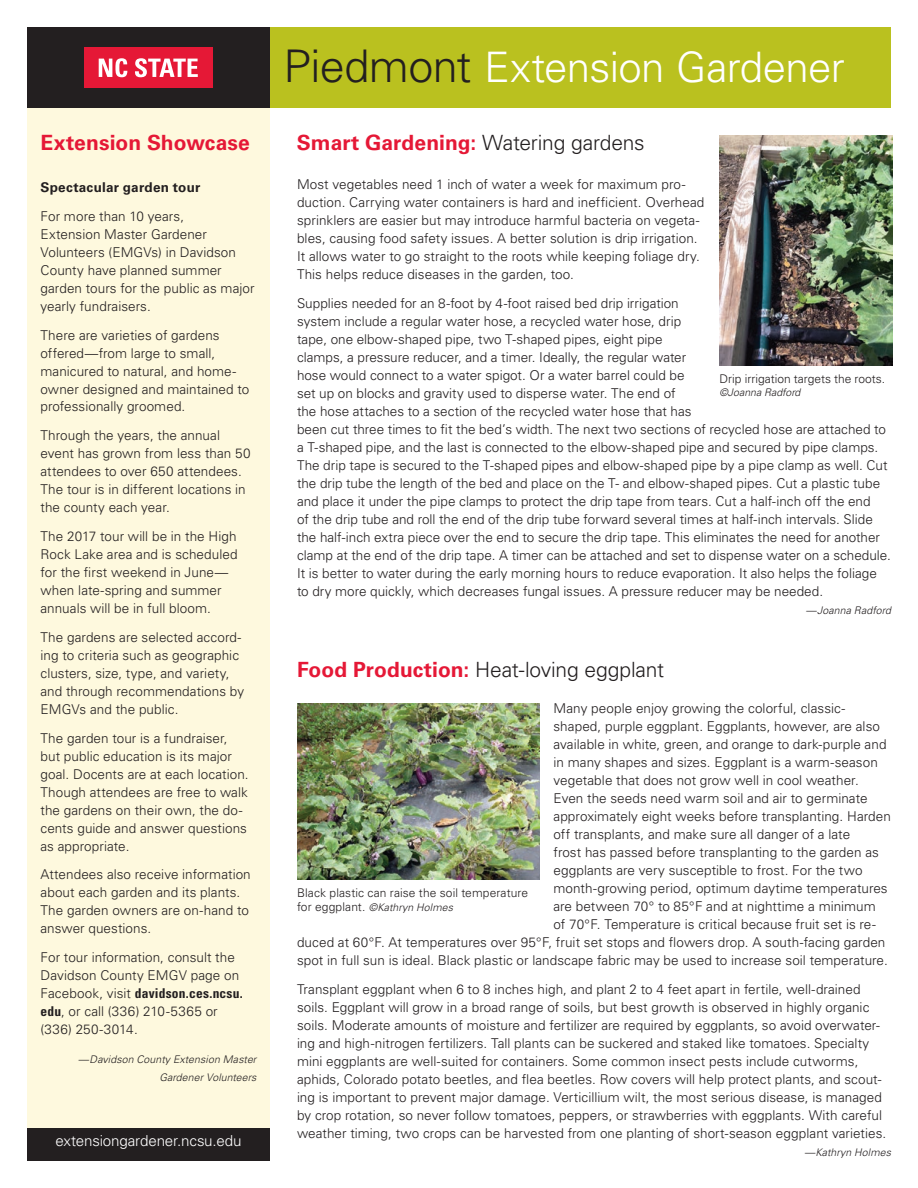
<style>
.page{position:relative;width:918px;height:1188px;background:#fff}
.page>*{position:absolute;margin:0;border:0;box-sizing:border-box;transform-origin:0 0}
.t1{font:300 42px "Univers LT Std";letter-spacing:-.015em;color:#fff}
.Section_Head_2015{font:700 21px "Univers LT Std";color:#e51836}
.Section_Head_2015-2{font:300 21px "Univers LT Std";letter-spacing:-.005em;color:#231f20}
.t2{font:300 15.15px "Univers LT Std";letter-spacing:-.01em;color:#fff}
._2015_Body_Text{font:300 13.5px/18px "Univers LT Std";letter-spacing:.005em;color:#231f20}
._2015_Body_Text-2{font:700 13.5px "Univers LT Std";letter-spacing:.015em;color:#231f20}
._2015_Byline{font:300 12px "Univers LT Std";letter-spacing:.005em;color:#231f20}
._2015_Byline-2{font:italic 300 10.5px/18px "Univers LT Std";letter-spacing:.01em;color:#231f20;text-align:right}
.s1{font-size:45px;color:#231f20}
.s2{font-weight:300;color:#231f20}
.s3{font-weight:700;font-stretch:condensed}
.s4{font-weight:700;color:#e51836}
.s5{font-style:normal;font-size:12px}
</style>
<div class="page">
<div style="left:270px;top:27px;width:621px;height:81px;background:#bac11f"></div>
<div style="left:27px;top:27px;width:243px;height:81px;background:#231f20"></div>
<div style="left:84px;top:48px;width:129px;height:40px;background:#e51836"></div>
<svg style="left:99px;top:58px;width:28px;height:19px"></svg>
<svg style="left:135px;top:58px;width:63px;height:19px"></svg>
<div style="left:27px;top:1127px;width:243px;height:34px;background:#231f20"></div>
<div style="left:27px;top:108px;width:243px;height:1019px;background:#fef9de"></div>
<img style="left:297px;top:703px;width:243px;height:176px">
<img style="left:720px;top:135px;width:172px;height:231px">
<p class="t1" style="left:284px;top:42px;width:563px"><span class="s1">Piedmont</span> Extension Gardener</p>
<p class="Section_Head_2015" style="left:40px;top:131px;width:211px">Extension Showcase</p>
<p class="Section_Head_2015" style="left:297px;top:131px;width:349px">Smart Gardening: <span class="s2">Watering gardens</span></p>
<p class="_2015_Body_Text-2" style="left:40px;top:179px;width:161px">Spectacular garden tour</p>
<p class="_2015_Body_Text" style="left:40px;top:207px;width:216px">For more than 10 years,<br>Extension Master Gardener<br>Volunteers (EMGVs) in Davidson<br>County have planned summer garden tours for the public as major yearly fundraisers.</p>
<p class="_2015_Body_Text" style="left:40px;top:326px;width:210px">There are varieties of gardens offered—from large to small, manicured to natural, and home&shy;owner designed and maintained to professionally groomed.</p>
<p class="_2015_Body_Text" style="left:40px;top:427px;width:212px">Through the years, the annual event has grown from less than 50 attendees to over 650 attendees.<br>The tour is in different locations in the county each year.</p>
<p class="_2015_Body_Text" style="left:40px;top:527px;width:199px">The 2017 tour will be in the High<br>Rock Lake area and is scheduled for the first weekend in June— when late-spring and summer annuals will be in full bloom.</p>
<p class="_2015_Body_Text" style="left:40px;top:628px;width:205px">The gardens are selected accord&shy;ing to criteria such as geographic clusters, size, type, and variety, and through recommendations by<br>EMGVs and the public.</p>
<p class="_2015_Body_Text" style="left:40px;top:729px;width:210px">The garden tour is a fundraiser, but public education is its major goal. Docents are at each location.<br>Though attendees are free to walk the gardens on their own, the do&shy;cents guide and answer questions as appropriate.</p>
<p class="_2015_Body_Text" style="left:40px;top:866px;width:212px">Attendees also receive information about each garden and its plants.<br>The garden owners are on-hand to answer questions.</p>
<p class="_2015_Body_Text" style="left:40px;top:948px;width:204px">For tour information, consult the<br>Davidson County EMGV page on<br>Facebook, visit <span class="s3">davidson.ces.ncsu. edu</span>, or call (336) 210-5365 or (336) 250-3014.</p>
<p class="_2015_Byline-2" style="left:78px;top:1051px;width:180px">—Davidson County Extension Master<br>Gardener Volunteers</p>
<p class="t2" style="left:56px;top:1132px;width:187px">extensiongardener.ncsu.edu</p>
<p class="_2015_Body_Text" style="left:297px;top:175px;width:409px">Most vegetables need 1 inch of water a week for maximum pro&shy;duction. Carrying water containers is hard and inefficient. Overhead sprinklers are easier but may introduce harmful bacteria on vegeta&shy;bles, causing food safety issues. A better solution is drip irrigation.<br>It allows water to go straight to the roots while keeping foliage dry.<br>This helps reduce diseases in the garden, too.</p>
<p class="_2015_Body_Text" style="left:297px;top:294px;width:596px">Supplies needed for an 8-foot by 4-foot raised bed drip irrigation<br>system include a regular water hose, a recycled water hose, drip<br>tape, one elbow-shaped pipe, two T-shaped pipes, eight pipe<br>clamps, a pressure reducer, and a timer. Ideally, the regular water<br>hose would connect to a water spigot. Or a water barrel could be<br>set up on blocks and gravity used to disperse water. The end of<br>the hose attaches to a section of the recycled water hose that has<br>been cut three times to fit the bed’s width. The next two sections of recycled hose are attached to a T-shaped pipe, and the last is connected to the elbow-shaped pipe and secured by pipe clamps.<br>The drip tape is secured to the T-shaped pipes and elbow-shaped pipe by a pipe clamp as well. Cut the drip tube the length of the bed and place on the T- and elbow-shaped pipes. Cut a plastic tube and place it under the pipe clamps to protect the drip tape from tears. Cut a half-inch off the end<br>of the drip tube and roll the end of the drip tube forward several times at half-inch intervals. Slide the half-inch extra piece over the end to secure the drip tape. This eliminates the need for another clamp at the end of the drip tape. A timer can be attached and set to dispense water on a schedule.<br>It is better to water during the early morning hours to reduce evaporation. It also helps the foliage to dry more quickly, which decreases fungal issues. A pressure reducer may be needed.</p>
<p class="_2015_Byline-2" style="left:806px;top:601px;width:87px">—Joanna Radford</p>
<p class="_2015_Byline" style="left:720px;top:372px;width:167px">Drip irrigation targets the roots.</p>
<p class="_2015_Byline-2" style="left:720px;top:383px;width:82px">©Joanna Radford</p>
<p class="Section_Head_2015-2" style="left:297px;top:657px;width:369px"><span class="s4">Food Production:</span> Heat-loving eggplant</p>
<p class="_2015_Body_Text" style="left:554px;top:699px;width:293px">Many people enjoy growing the colorful, classic-</p>
<p class="_2015_Body_Text" style="left:554px;top:717px;width:328px">shaped, purple eggplant. Eggplants, however, are also</p>
<p class="_2015_Body_Text" style="left:554px;top:735px;width:335px">available in white, green, and orange to dark-purple and</p>
<p class="_2015_Body_Text" style="left:554px;top:753px;width:326px">in many shapes and sizes. Eggplant is a warm-season</p>
<p class="_2015_Body_Text" style="left:554px;top:771px;width:307px">vegetable that does not grow well in cool weather.</p>
<p class="_2015_Body_Text" style="left:554px;top:789px;width:316px">Even the seeds need warm soil and air to germinate</p>
<p class="_2015_Body_Text" style="left:554px;top:807px;width:339px">approximately eight weeks before transplanting. Harden</p>
<p class="_2015_Body_Text" style="left:554px;top:825px;width:298px">off transplants, and make sure all danger of a late</p>
<p class="_2015_Body_Text" style="left:554px;top:843px;width:327px">frost has passed before transplanting to the garden as</p>
<p class="_2015_Body_Text" style="left:554px;top:861px;width:311px">eggplants are very susceptible to frost. For the two</p>
<p class="_2015_Body_Text" style="left:554px;top:879px;width:336px">month-growing period, optimum daytime temperatures</p>
<p class="_2015_Body_Text" style="left:554px;top:897px;width:324px">are between 70° to 85°F and at nighttime a minimum</p>
<p class="_2015_Body_Text" style="left:554px;top:915px;width:324px">of 70°F. Temperature is critical because fruit set is re-</p>
<p class="_2015_Body_Text" style="left:297px;top:933px;width:590px">duced at 60°F. At temperatures over 95°F, fruit set stops and flowers drop. A south-facing garden</p>
<p class="_2015_Body_Text" style="left:297px;top:951px;width:592px">spot in full sun is ideal. Black plastic or landscape fabric may be used to increase soil temperature.</p>
<p class="_2015_Body_Text" style="left:297px;top:980px;width:591px">Transplant eggplant when 6 to 8 inches high, and plant 2 to 4 feet apart in fertile, well-drained soils. Eggplant will grow in a broad range of soils, but best growth is observed in highly organic soils. Moderate amounts of moisture and fertilizer are required by eggplants, so avoid overwater&shy;ing and high-nitrogen fertilizers. Tall plants can be suckered and staked like tomatoes. Specialty mini eggplants are well-suited for containers. Some common insect pests include cutworms, aphids, Colorado potato beetles, and flea beetles. Row covers will help protect plants, and scout&shy;ing is important to prevent major damage. Verticillium wilt, the most serious disease, is managed by crop rotation, so never follow tomatoes, peppers, or strawberries with eggplants. With careful weather timing, two crops can be harvested from one planting of short-season eggplant varieties.</p>
<p class="_2015_Byline-2" style="left:804px;top:1143px;width:88px">—Kathryn Holmes</p>
<p class="_2015_Byline" style="left:297px;top:885px;width:233px">Black plastic can raise the soil temperature</p>
<p class="_2015_Byline-2" style="left:297px;top:899px;width:158px"><span class="s5">for eggplant.</span> ©Kathryn Holmes</p>
</div>
